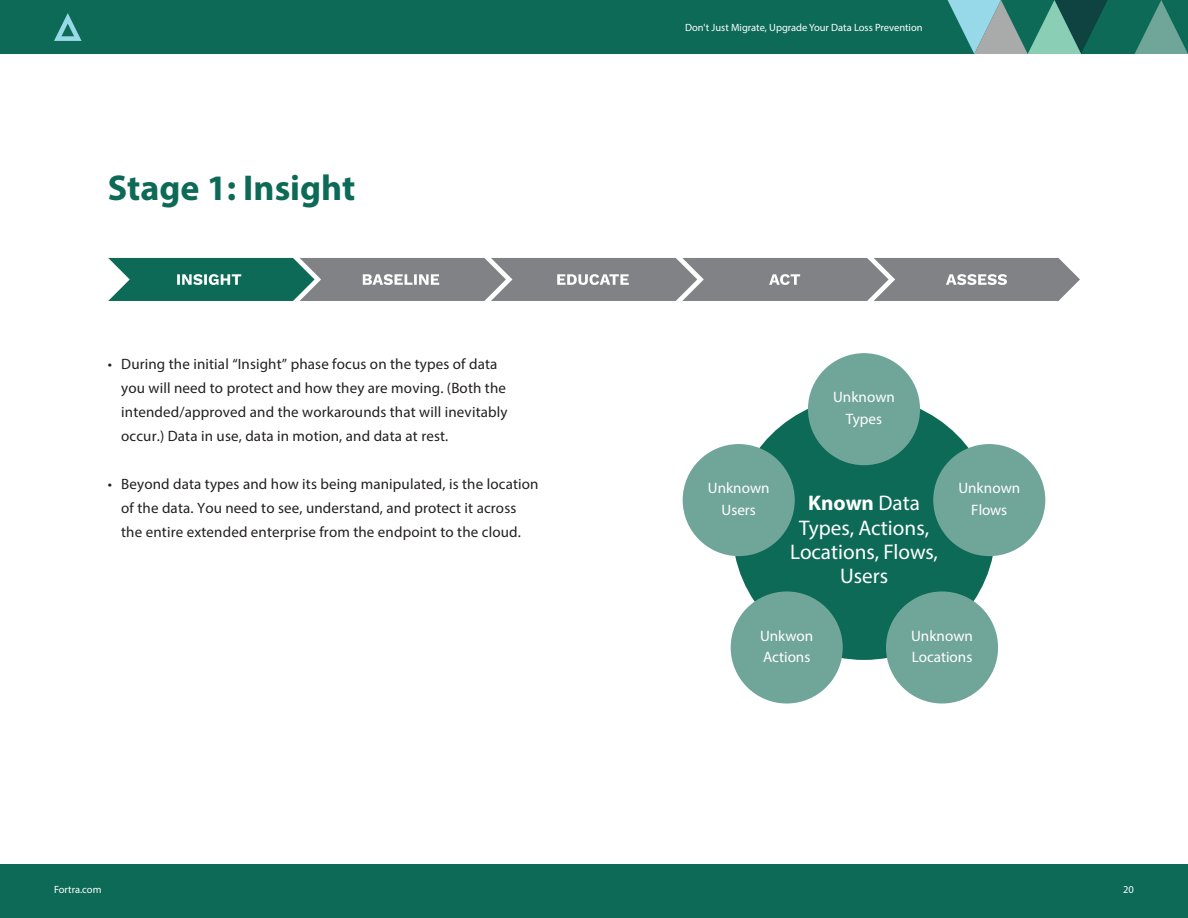
<style>
.page{position:relative;width:1188px;height:918px;background:#fff}
.page>*{position:absolute;margin:0;border:0;box-sizing:border-box;transform-origin:0 0}
.t1{font:700 36px "Myriad Pro";color:#0c6a56}
.t2{font:21.15px/24.2px "Myriad Pro";color:#fff;text-align:center}
.t3{font:15.15px/21.1px "Myriad Pro";color:#fff;text-align:center}
.t4{font:15px/24px "Myriad Pro";letter-spacing:.01em;color:#231f20}
.t5{font:10.5px "Myriad Pro";color:#fff}
.s1{font-weight:700}
</style>
<div class="page">
<div style="left:0;top:864px;width:1188px;height:54px;background:#0c6a56"></div>
<div style="left:0;top:0;width:1188px;height:54px;background:#0c6a56"></div>
<svg style="left:54px;top:13px;width:28px;height:28px"></svg>
<svg style="left:948px;top:0;width:240px;height:54px"></svg>
<svg style="left:108px;top:258px;width:972px;height:43px"></svg>
<div style="left:732px;top:396px;width:264px;height:264px;background:#0c6a56;border-radius:50%"></div>
<div style="left:683px;top:444px;width:112px;height:112px;background:#70a59a;border-radius:50%"></div>
<div style="left:808px;top:353px;width:112px;height:112px;background:#70a59a;border-radius:50%"></div>
<div style="left:933px;top:444px;width:112px;height:112px;background:#70a59a;border-radius:50%"></div>
<div style="left:886px;top:591px;width:112px;height:113px;background:#70a59a;border-radius:50%"></div>
<div style="left:731px;top:591px;width:112px;height:113px;background:#70a59a;border-radius:50%"></div>
<h1 class="t1" style="left:108px;top:164px;width:249px">Stage 1: Insight</h1>
<p class="t4" style="left:121px;top:351px;width:388px;text-indent:-14px">• During the initial “Insight” phase focus on the types of data you will need to protect and how they are moving. (Both the intended/approved and the workarounds that will inevitably occur.) Data in use, data in motion, and data at rest.</p>
<p class="t4" style="left:108px;top:471px;width:432px;text-align:center">• Beyond data types and how its being manipulated, is the location of the data. You need to see, understand, and protect it across<br>the entire extended enterprise from the endpoint to the cloud.</p>
<p class="t5" style="left:685px;top:21px;width:239px">Don't Just Migrate, Upgrade Your Data Loss Prevention</p>
<p class="t3" style="left:708px;top:477px;width:63px">Unknown<br>Users</p>
<p class="t3" style="left:833px;top:387px;width:63px">Unknown<br>Types</p>
<h2 class="t2" style="left:790px;top:491px;width:149px"><span class="s1">Known</span> Data<br>Types, Actions,<br>Locations, Flows,<br>Users</h2>
<p class="t3" style="left:958px;top:477px;width:63px">Unknown<br>Flows</p>
<p class="t3" style="left:760px;top:625px;width:55px;text-align:left">Unkwon<br>Actions</p>
<p class="t3" style="left:911px;top:625px;width:63px;text-align:left">Unknown<br>Locations</p>
<p class="t5" style="left:54px;top:883px;width:49px">Fortra.com</p>
<p class="t5" style="left:1123px;top:883px;width:12px">20</p>
</div>
